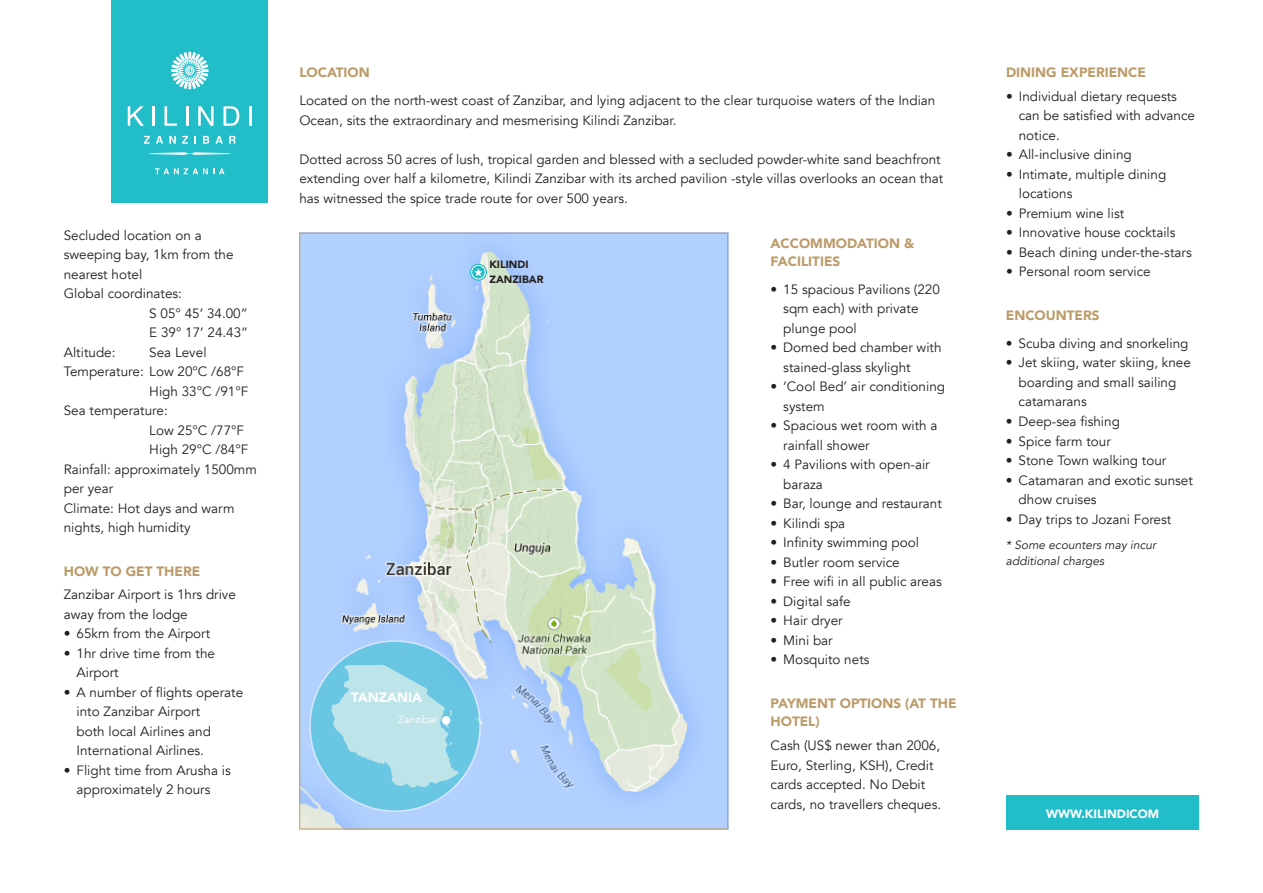
<style>
.page{position:relative;width:1263px;height:893px;background:#fff}
.page>*{position:absolute;margin:0;border:0;box-sizing:border-box;transform-origin:0 0}
.Bullets{font:13.5px/19.5px "Avenir";color:#231f20}
.t1{font:900 13.5px/18px "Avenir";color:#bc9b69}
.Country{font:900 13.5px "Avenir";color:#fff}
.t2{font:italic 12px/16.5px "Avenir";color:#231f20}
.t3{font:900 12px "Avenir";color:#fff}
.LOCATION{font:900 10.5px "Avenir";color:#231f20}
.t4{font:10.5px "Avenir";color:#fff}
</style>
<div class="page">
<img style="left:301px;top:235px;width:425px;height:592px">
<svg style="left:470px;top:264px;width:17px;height:17px"></svg>
<div style="left:471px;top:265px;width:15px;height:14px;border:1px solid #fff;border-radius:50%"></div>
<svg style="left:474px;top:268px;width:9px;height:8px"></svg>
<div style="left:112px;top:0;width:156px;height:203px;background:#21bdc9"></div>
<svg style="left:155px;top:168px;width:70px;height:6px"></svg>
<svg style="left:171px;top:52px;width:38px;height:37px"></svg>
<svg style="left:149px;top:152px;width:81px;height:3px"></svg>
<svg style="left:144px;top:136px;width:6px;height:8px"></svg>
<svg style="left:156px;top:136px;width:7px;height:8px"></svg>
<svg style="left:169px;top:136px;width:7px;height:8px"></svg>
<svg style="left:182px;top:136px;width:6px;height:8px"></svg>
<svg style="left:194px;top:136px;width:2px;height:8px"></svg>
<svg style="left:203px;top:136px;width:6px;height:8px"></svg>
<svg style="left:215px;top:136px;width:8px;height:8px"></svg>
<svg style="left:229px;top:136px;width:7px;height:8px"></svg>
<svg style="left:128px;top:106px;width:16px;height:20px"></svg>
<hr style="left:152px;top:106px;width:3px;height:20px;background:#fff">
<svg style="left:164px;top:106px;width:13px;height:20px"></svg>
<hr style="left:186px;top:106px;width:2px;height:20px;background:#fff">
<svg style="left:198px;top:106px;width:16px;height:20px"></svg>
<svg style="left:223px;top:106px;width:16px;height:20px"></svg>
<hr style="left:249px;top:106px;width:3px;height:20px;background:#fff">
<svg style="left:310px;top:641px;width:170px;height:170px;background:#6ec7e4"></svg>
<svg style="left:331px;top:665px;width:128px;height:122px;background:#9fd9e7"></svg>
<div style="left:442px;top:716px;width:8px;height:9px;background:#fff;border-radius:50%"></div>
<div style="left:1006px;top:795px;width:193px;height:34px;background:#21bdc9"></div>
<p class="Bullets" style="left:64px;top:225px;width:171px">Secluded location on a sweeping bay, 1km from the nearest hotel</p>
<p class="Bullets" style="left:64px;top:284px;width:120px">Global coordinates:</p>
<p class="Bullets" style="left:149px;top:303px;width:100px">S 05° 45’ 34.00”</p>
<p class="Bullets" style="left:149px;top:323px;width:100px">E 39° 17’ 24.43”</p>
<p class="Bullets" style="left:64px;top:342px;width:53px">Altitude:</p>
<p class="Bullets" style="left:149px;top:342px;width:59px">Sea Level</p>
<p class="Bullets" style="left:64px;top:362px;width:182px">Temperature: Low 20°C /68°F</p>
<p class="Bullets" style="left:149px;top:381px;width:101px">High 33°C /91°F</p>
<p class="Bullets" style="left:64px;top:401px;width:105px">Sea temperature:</p>
<p class="Bullets" style="left:149px;top:420px;width:96px">Low 25°C /77°F</p>
<p class="Bullets" style="left:149px;top:440px;width:101px">High 29°C /84°F</p>
<p class="Bullets" style="left:64px;top:459px;width:195px">Rainfall: approximately 1500mm per year</p>
<p class="Bullets" style="left:64px;top:498px;width:172px">Climate: Hot days and warm nights, high humidity</p>
<p class="t1" style="left:64px;top:561px;width:138px">HOW TO GET THERE</p>
<p class="Bullets" style="left:64px;top:585px;width:174px">Zanzibar Airport is 1hrs drive away from the lodge</p>
<p class="Bullets" style="left:64px;top:624px;width:148px">• 65km from the Airport</p>
<p class="Bullets" style="left:77px;top:644px;width:140px;text-indent:-13px">• 1hr drive time from the<br>Airport</p>
<p class="Bullets" style="left:77px;top:683px;width:168px;text-indent:-13px">• A number of flights operate into Zanzibar Airport<br>both local Airlines and<br>International Airlines.</p>
<p class="Bullets" style="left:64px;top:761px;width:168px;text-align:center">• Flight time from Arusha is approximately 2 hours</p>
<p class="t1" style="left:299px;top:63px;width:72px">LOCATION</p>
<p class="Bullets" style="left:299px;top:91px;width:638px">Located on the north-west coast of Zanzibar, and lying adjacent to the clear turquoise waters of the Indian<br>Ocean, sits the extraordinary and mesmerising Kilindi Zanzibar.</p>
<p class="Bullets" style="left:299px;top:150px;width:645px">Dotted across 50 acres of lush, tropical garden and blessed with a secluded powder-white sand beachfront extending over half a kilometre, Kilindi Zanzibar with its arched pavilion -style villas overlooks an ocean that has witnessed the spice trade route for over 500 years.</p>
<p class="LOCATION" style="left:489px;top:256px;width:41px">KILINDI</p>
<p class="LOCATION" style="left:489px;top:271px;width:56px">ZANZIBAR</p>
<p class="Country" style="left:351px;top:686px;width:73px">TANZANIA</p>
<p class="t4" style="left:398px;top:713px;width:41px">Zanzibar</p>
<p class="t1" style="left:770px;top:234px;width:145px">ACCOMMODATION &amp;<br>FACILITIES</p>
<p class="Bullets" style="left:783px;top:280px;width:158px;text-indent:-13px">• 15 spacious Pavilions (220 sqm each) with private plunge pool</p>
<p class="Bullets" style="left:783px;top:338px;width:160px;text-indent:-13px">• Domed bed chamber with stained-glass skylight</p>
<p class="Bullets" style="left:783px;top:377px;width:163px;text-indent:-13px">• ‘Cool Bed’ air conditioning system</p>
<p class="Bullets" style="left:783px;top:416px;width:156px;text-indent:-13px">• Spacious wet room with a rainfall shower</p>
<p class="Bullets" style="left:783px;top:455px;width:148px;text-indent:-13px">• 4 Pavilions with open-air baraza</p>
<p class="Bullets" style="left:770px;top:494px;width:173px">• Bar, lounge and restaurant</p>
<p class="Bullets" style="left:770px;top:514px;width:76px">• Kilindi spa</p>
<p class="Bullets" style="left:770px;top:533px;width:150px">• Infinity swimming pool</p>
<p class="Bullets" style="left:770px;top:553px;width:131px">• Butler room service</p>
<p class="Bullets" style="left:770px;top:572px;width:173px">• Free wifi in all public areas</p>
<p class="Bullets" style="left:770px;top:592px;width:82px">• Digital safe</p>
<p class="Bullets" style="left:770px;top:611px;width:74px">• Hair dryer</p>
<p class="Bullets" style="left:770px;top:631px;width:64px">• Mini bar</p>
<p class="Bullets" style="left:770px;top:650px;width:101px">• Mosquito nets</p>
<p class="t1" style="left:770px;top:694px;width:187px">PAYMENT OPTIONS (AT THE<br>HOTEL)</p>
<p class="Bullets" style="left:770px;top:736px;width:172px">Cash (US$ newer than 2006,<br>Euro, Sterling, KSH), Credit cards accepted. No Debit cards, no travellers cheques.</p>
<p class="t1" style="left:1006px;top:63px;width:142px">DINING EXPERIENCE</p>
<p class="Bullets" style="left:1019px;top:87px;width:178px;text-indent:-13px">• Individual dietary requests can be satisfied with advance notice.</p>
<p class="Bullets" style="left:1006px;top:145px;width:127px">• All-inclusive dining</p>
<p class="Bullets" style="left:1019px;top:165px;width:149px;text-indent:-13px">• Intimate, multiple dining locations</p>
<p class="Bullets" style="left:1006px;top:204px;width:120px">• Premium wine list</p>
<p class="Bullets" style="left:1006px;top:223px;width:171px">• Innovative house cocktails</p>
<p class="Bullets" style="left:1006px;top:243px;width:187px">• Beach dining under-the-stars</p>
<p class="Bullets" style="left:1006px;top:262px;width:146px">• Personal room service</p>
<p class="t1" style="left:1006px;top:306px;width:95px">ENCOUNTERS</p>
<p class="Bullets" style="left:1006px;top:334px;width:184px">• Scuba diving and snorkeling</p>
<p class="Bullets" style="left:1019px;top:353px;width:174px;text-indent:-13px">• Jet skiing, water skiing, knee boarding and small sailing catamarans</p>
<p class="Bullets" style="left:1006px;top:412px;width:116px">• Deep-sea fishing</p>
<p class="Bullets" style="left:1006px;top:431px;width:106px">• Spice farm tour</p>
<p class="Bullets" style="left:1006px;top:451px;width:162px">• Stone Town walking tour</p>
<p class="Bullets" style="left:1019px;top:470px;width:176px;text-indent:-13px">• Catamaran and exotic sunset dhow cruises</p>
<p class="Bullets" style="left:1006px;top:509px;width:167px">• Day trips to Jozani Forest</p>
<p class="t2" style="left:1006px;top:536px;width:152px">* Some ecounters may incur additional charges</p>
<p class="t3" style="left:1046px;top:804px;width:114px">WWW.KILINDICOM</p>
</div>
